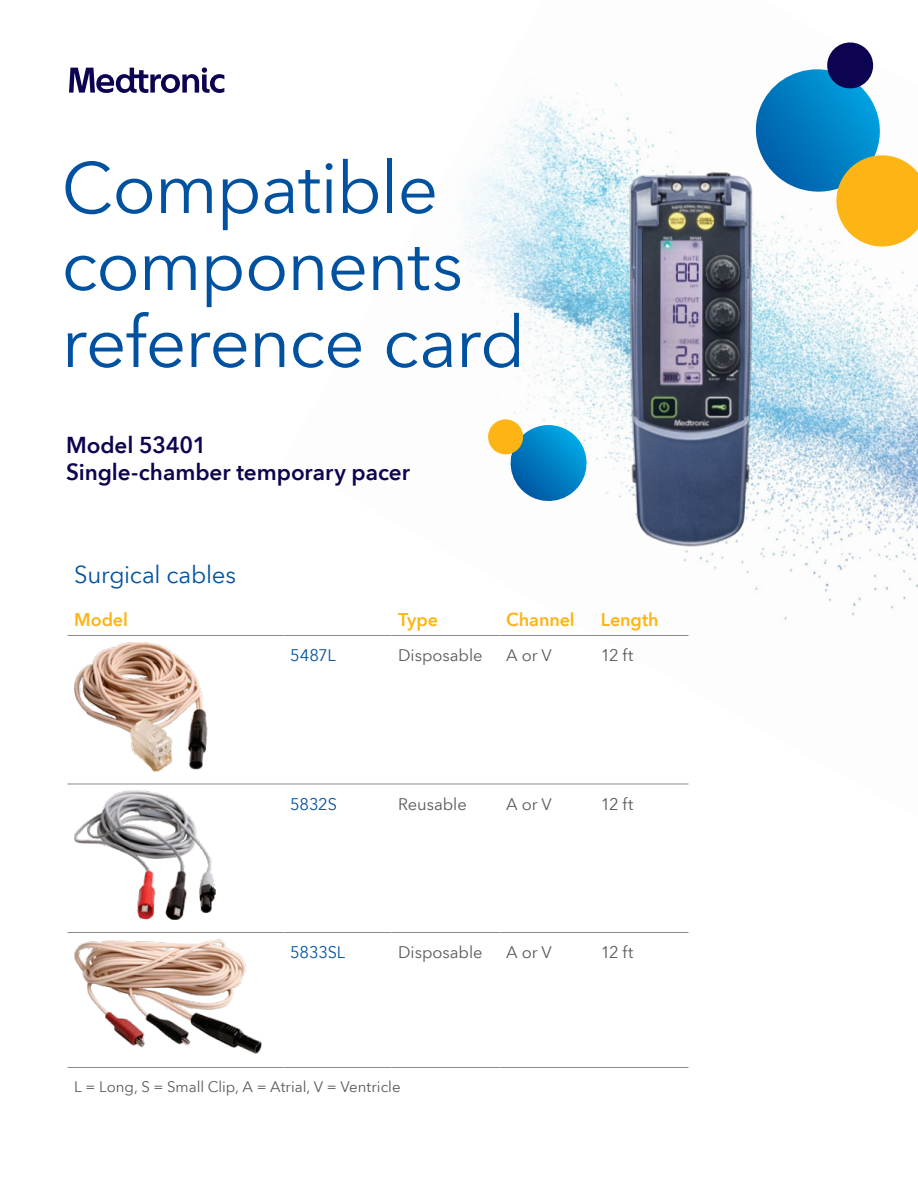
<style>
.page{position:relative;width:918px;height:1188px;background:#fff}
.page>*{position:absolute;margin:0;border:0;box-sizing:border-box;transform-origin:0 0}
.t1{font:71.55px/76.9px "Avenir Next World";letter-spacing:-.02em;color:#0052a0}
.t2{font:24px "Avenir Next World";letter-spacing:-.015em;color:#0052a0}
.t3{font:600 22.5px/27px "Avenir Next World";color:#0c0450}
.t4{font:600 18px "Avenir Next World";letter-spacing:-.005em;color:#fcb515}
.t5{font:16.5px "Avenir Next World";letter-spacing:-.005em;color:#58595b}
.t6{font:16.5px "Avenir Next World";letter-spacing:-.01em;color:#0052a0}
.t7{font:15px "Avenir Next World";color:#58595b}
</style>
<div class="page">
<img style="left:283px;top:83px;width:635px;height:702px">
<svg style="left:486px;top:417px;width:106px;height:89px"></svg>
<hr style="left:68px;top:635px;width:216px;height:1px;background:#8a8c8e">
<hr style="left:284px;top:635px;width:108px;height:1px;background:#8a8c8e">
<hr style="left:392px;top:635px;width:108px;height:1px;background:#8a8c8e">
<hr style="left:500px;top:635px;width:94px;height:1px;background:#8a8c8e">
<hr style="left:594px;top:635px;width:94px;height:1px;background:#8a8c8e">
<hr style="left:68px;top:784px;width:216px;height:1px;background:#8a8c8e">
<hr style="left:284px;top:784px;width:108px;height:1px;background:#8a8c8e">
<hr style="left:392px;top:784px;width:108px;height:1px;background:#8a8c8e">
<hr style="left:500px;top:784px;width:94px;height:1px;background:#8a8c8e">
<hr style="left:594px;top:784px;width:94px;height:1px;background:#8a8c8e">
<hr style="left:68px;top:932px;width:216px;height:1px;background:#8a8c8e">
<hr style="left:284px;top:932px;width:108px;height:1px;background:#8a8c8e">
<hr style="left:392px;top:932px;width:108px;height:1px;background:#8a8c8e">
<hr style="left:500px;top:932px;width:94px;height:1px;background:#8a8c8e">
<hr style="left:594px;top:932px;width:94px;height:1px;background:#8a8c8e">
<hr style="left:68px;top:1067px;width:216px;height:1px;background:#8a8c8e">
<hr style="left:284px;top:1067px;width:108px;height:1px;background:#8a8c8e">
<hr style="left:392px;top:1067px;width:108px;height:1px;background:#8a8c8e">
<hr style="left:500px;top:1067px;width:94px;height:1px;background:#8a8c8e">
<hr style="left:594px;top:1067px;width:94px;height:1px;background:#8a8c8e">
<img style="left:74px;top:642px;width:133px;height:129px">
<img style="left:74px;top:791px;width:142px;height:129px">
<img style="left:74px;top:939px;width:188px;height:114px">
<svg style="left:69px;top:67px;width:155px;height:26px"></svg>
<svg style="left:748px;top:42px;width:170px;height:210px"></svg>
<img style="left:612px;top:166px;width:154px;height:386px">
<h1 class="t1" style="left:62px;top:150px;width:466px">Compatible components reference card</h1>
<h3 class="t3" style="left:66px;top:432px;width:346px">Model 53401<br>Single-chamber temporary pacer</h3>
<h2 class="t2" style="left:74px;top:555px;width:163px">Surgical cables</h2>
<p class="t4" style="left:74px;top:609px;width:55px">Model</p>
<p class="t4" style="left:398px;top:609px;width:41px">Type</p>
<p class="t4" style="left:506px;top:609px;width:70px">Channel</p>
<p class="t4" style="left:601px;top:609px;width:59px">Length</p>
<p class="t6" style="left:290px;top:642px;width:47px">5487L</p>
<p class="t5" style="left:398px;top:642px;width:86px">Disposable</p>
<p class="t5" style="left:506px;top:642px;width:47px">A or V</p>
<p class="t5" style="left:601px;top:642px;width:34px">12 ft</p>
<p class="t6" style="left:290px;top:791px;width:48px">5832S</p>
<p class="t5" style="left:398px;top:791px;width:70px">Reusable</p>
<p class="t5" style="left:506px;top:791px;width:47px">A or V</p>
<p class="t5" style="left:601px;top:791px;width:34px">12 ft</p>
<p class="t6" style="left:290px;top:939px;width:57px">5833SL</p>
<p class="t5" style="left:398px;top:939px;width:86px">Disposable</p>
<p class="t5" style="left:506px;top:939px;width:47px">A or V</p>
<p class="t5" style="left:601px;top:939px;width:34px">12 ft</p>
<p class="t7" style="left:74px;top:1075px;width:328px">L = Long, S = Small Clip, A = Atrial, V = Ventricle</p>
</div>
